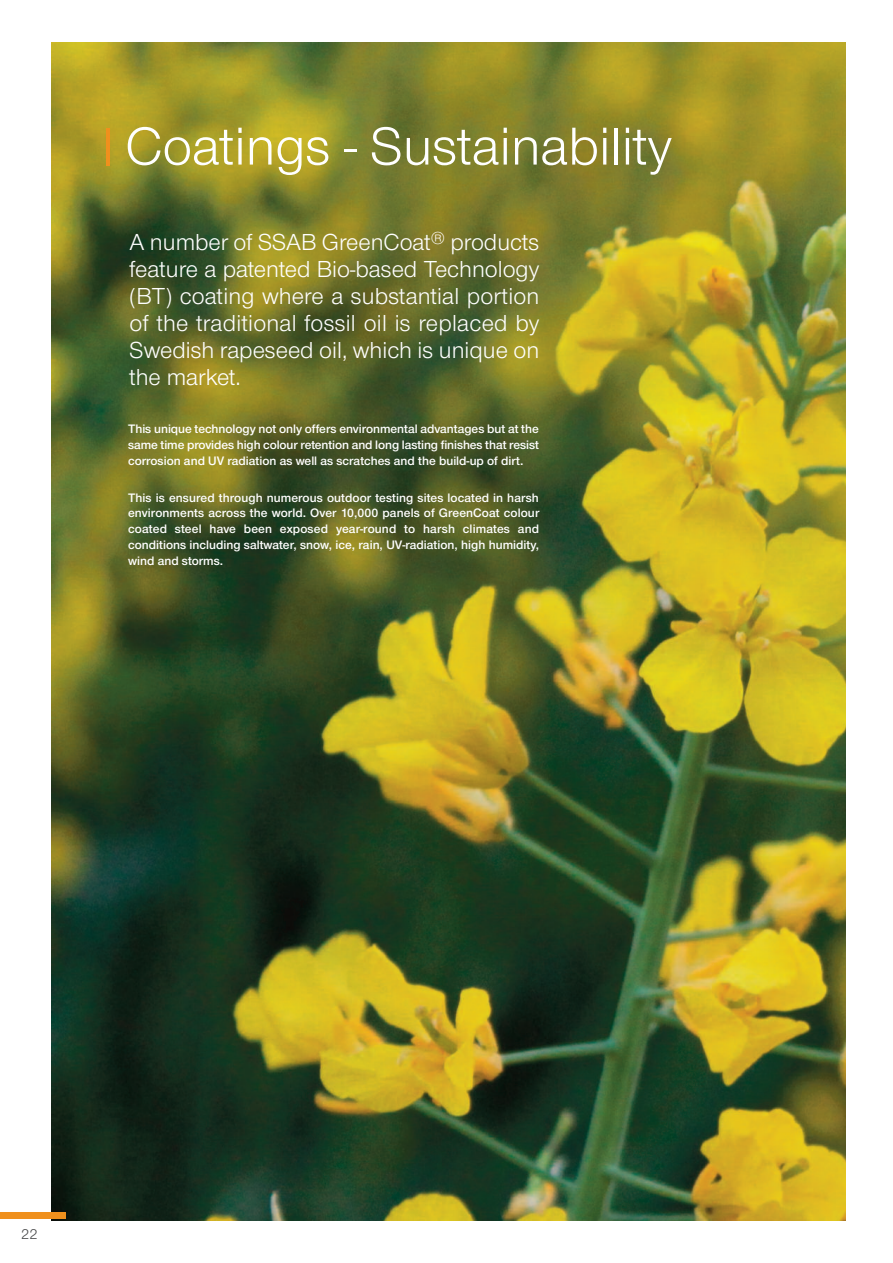
<style>
.page{position:relative;width:893px;height:1263px;background:#fff}
.page>*{position:absolute;margin:0;border:0;box-sizing:border-box;transform-origin:0 0}
.t1{font:55.35px "Nimbus Sans Novus T";color:#fff}
.t2{font:24px/27px "Nimbus Sans Novus T";color:#fff;text-align:justify}
.t3{font:15px "Nimbus Sans Novus T";color:#454647}
.t4{font:600 12.75px/15.8px "Nimbus Sans Novus T";color:#fff;text-align:justify}
</style>
<div class="page">
<img style="left:52px;top:43px;width:793px;height:1177px">
<div style="left:0;top:1212px;width:66px;height:6px;background:#f0901d"></div>
<hr style="left:107px;top:128px;width:3px;height:38px;background:#f0901d">
<h1 class="t1" style="left:125px;top:113px;width:548px">Coatings - Sustainability</h1>
<h2 class="t2" style="left:130px;top:228px;width:411px">A number of SSAB GreenCoat<sup>®</sup> products feature a patented Bio-based Technology (BT) coating where a substantial portion of the traditional fossil oil is replaced by Swedish rapeseed oil, which is unique on the market.</h2>
<p class="t4" style="left:128px;top:421px;width:412px">This unique technology not only offers environmental advantages but at the same time provides high colour retention and long lasting finishes that resist corrosion and UV radiation as well as scratches and the build-up of dirt.</p>
<p class="t4" style="left:128px;top:489px;width:413px">This is ensured through numerous outdoor testing sites located in harsh environments across the world. Over 10,000 panels of GreenCoat colour coated steel have been exposed year-round to harsh climates and conditions including saltwater, snow, ice, rain, UV-radiation, high humidity, wind and storms.</p>
<p class="t3" style="left:21px;top:1225px;width:18px">22</p>
</div>
